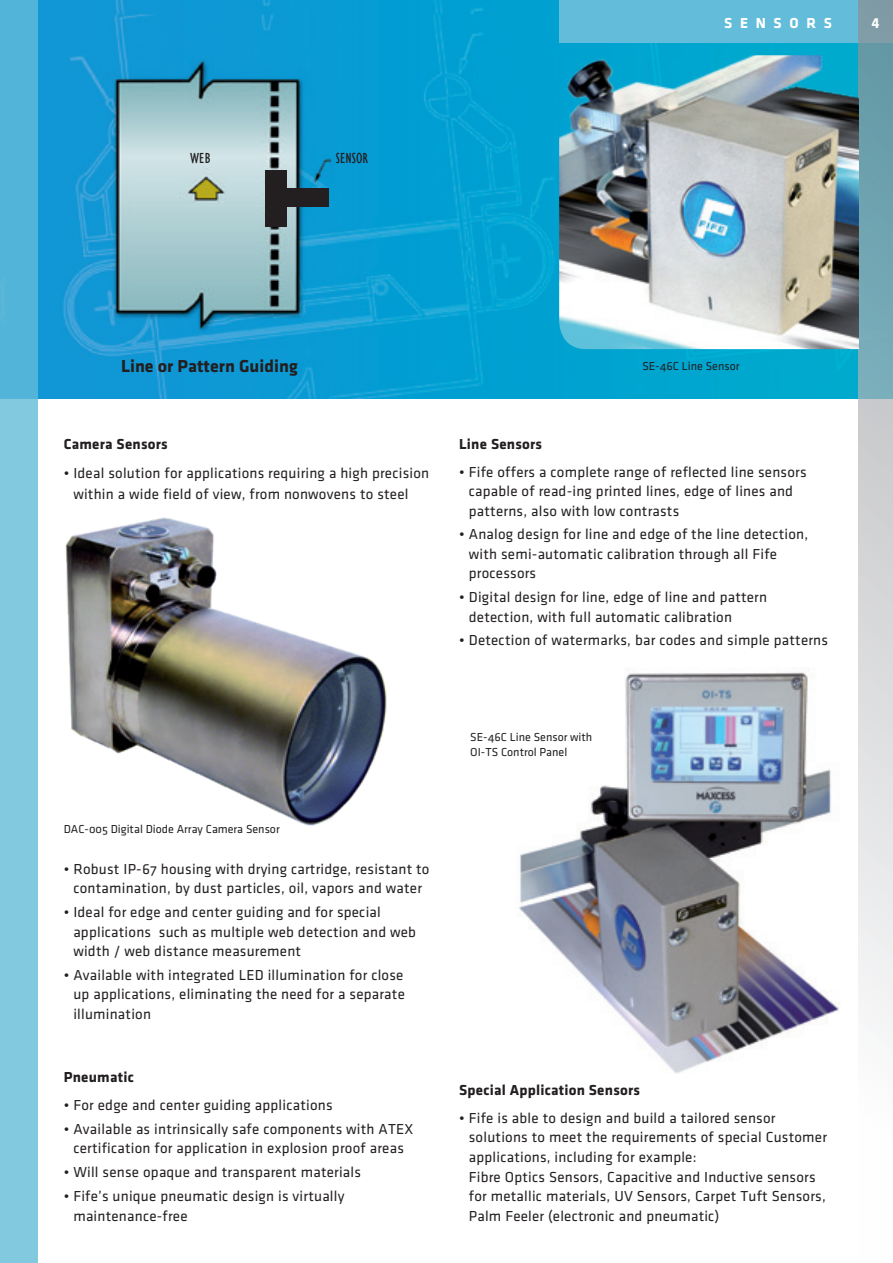
<style>
.page{position:relative;width:893px;height:1263px;background:#fff}
.page>*{position:absolute;margin:0;border:0;box-sizing:border-box;transform-origin:0 0}
.t1{font:700 18px "Klavika";color:#231f20}
.t2{font:15px/19.5px "Klavika Regular OSF";letter-spacing:.015em;color:#231f20}
.t3{font:700 15px "Klavika";letter-spacing:.015em;color:#231f20}
.t4{font:condensed 15px "Gill Sans";color:#231f20}
.t5{font:700 15px "Klavika";letter-spacing:.515em;color:#fff}
.t6{font:12px/15px "Klavika Regular OSF";color:#231f20}
</style>
<div class="page">
<img style="left:38px;top:0;width:821px;height:399px">
<svg style="left:0;top:0;width:38px;height:1263px;background:#72c2dd"></svg>
<div style="left:559px;top:0;width:334px;height:43px;background:#63bcd9"></div>
<div style="left:266px;top:189px;width:62px;height:18px;background:#231f20"></div>
<div style="left:265px;top:170px;width:22px;height:56px;background:#231f20"></div>
<svg style="left:859px;top:0;width:34px;height:1032px;background:#b3c7cd"></svg>
<img style="left:559px;top:55px;width:300px;height:294px">
<img style="left:65px;top:517px;width:322px;height:309px">
<img style="left:519px;top:669px;width:321px;height:405px">
<p class="t4" style="left:190px;top:150px;width:22px">WEB</p>
<p class="t4" style="left:336px;top:150px;width:34px">SENSOR</p>
<p class="t5" style="left:724px;top:14px;width:109px">SENSORS</p>
<p class="t5" style="left:872px;top:14px;width:9px">4</p>
<p class="t1" style="left:121px;top:356px;width:178px">Line or Pattern Guiding</p>
<p class="t3" style="left:64px;top:435px;width:105px">Camera Sensors</p>
<p class="t2" style="left:73px;top:463px;width:357px;line-height:21px;text-indent:-10px">• Ideal solution for applications requiring a high precision within a wide field of view, from nonwovens to steel</p>
<p class="t6" style="left:642px;top:358px;width:99px">SE-46C Line Sensor</p>
<p class="t3" style="left:459px;top:435px;width:84px">Line Sensors</p>
<p class="t2" style="left:469px;top:462px;width:339px;text-indent:-10px">• Fife offers a complete range of reflected line sensors capable of read-ing printed lines, edge of lines and patterns, also with low contrasts</p>
<p class="t2" style="left:469px;top:525px;width:341px;text-indent:-10px">• Analog design for line and edge of the line detection, with semi-automatic calibration through all Fife processors</p>
<p class="t2" style="left:469px;top:588px;width:300px;text-indent:-10px">• Digital design for line, edge of line and pattern detection, with full automatic calibration</p>
<p class="t2" style="left:459px;top:631px;width:370px">• Detection of watermarks, bar codes and simple patterns</p>
<p class="t6" style="left:64px;top:822px;width:217px">DAC-005 Digital Diode Array Camera Sensor</p>
<p class="t2" style="left:64px;top:859px;width:367px;text-align:center">• Robust IP-67 housing with drying cartridge, resistant to contamination, by dust particles, oil, vapors and water</p>
<p class="t2" style="left:73px;top:903px;width:344px;text-indent:-10px">• Ideal for edge and center guiding and for special applications such as multiple web detection and web width / web distance measurement</p>
<p class="t2" style="left:73px;top:965px;width:333px;text-align:justify;text-indent:-10px">• Available with integrated LED illumination for close up applications, eliminating the need for a separate illumination</p>
<p class="t3" style="left:64px;top:1069px;width:72px">Pneumatic</p>
<p class="t2" style="left:64px;top:1096px;width:270px">• For edge and center guiding applications</p>
<p class="t2" style="left:64px;top:1119px;width:351px;text-align:center">• Available as intrinsically safe components with ATEX certification for application in explosion proof areas</p>
<p class="t2" style="left:64px;top:1163px;width:299px">• Will sense opaque and transparent materials</p>
<p class="t2" style="left:73px;top:1186px;width:273px;text-indent:-10px">• Fife’s unique pneumatic design is virtually maintenance-free</p>
<p class="t6" style="left:470px;top:730px;width:124px">SE-46C Line Sensor with<br>OI-TS Control Panel</p>
<p class="t3" style="left:459px;top:1082px;width:182px">Special Application Sensors</p>
<p class="t2" style="left:469px;top:1108px;width:360px;text-indent:-10px">• Fife is able to design and build a tailored sensor solutions to meet the requirements of special Customer applications, including for example:<br>Fibre Optics Sensors, Capacitive and Inductive sensors for metallic materials, UV Sensors, Carpet Tuft Sensors, Palm Feeler (electronic and pneumatic)</p>
</div>
